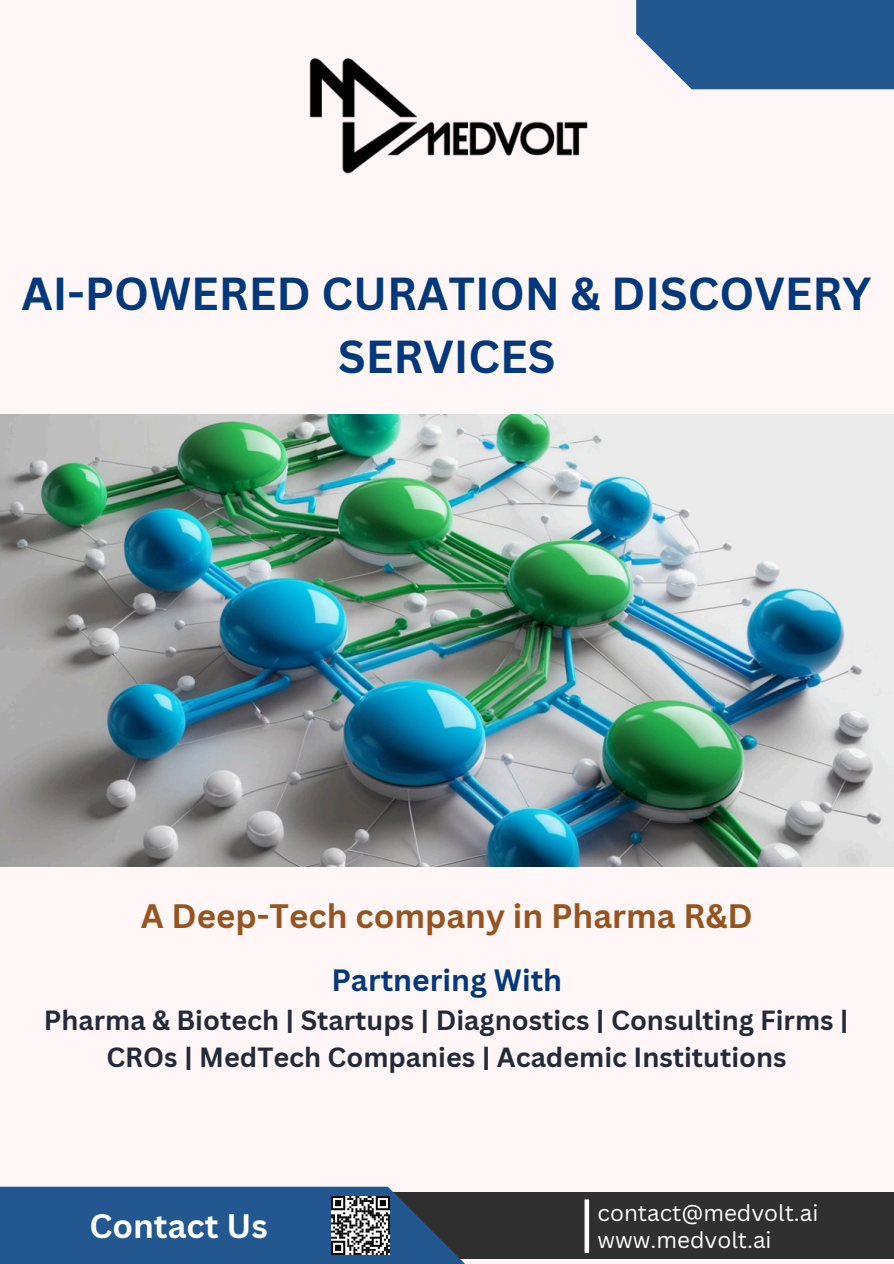
<style>
.page{position:relative;width:894px;height:1264px;background:#fff}
.page>*{position:absolute;margin:0;border:0;box-sizing:border-box;transform-origin:0 0}
.t1{font:700 45px/63px "Canva Sans";color:#04387d;text-align:center}
.t2{font:700 33px "Canva Sans";color:#965520}
.t3{font:700 33px "Canva Sans";color:#fff}
.t4{font:700 30px "Canva Sans";color:#04387d}
.t5{font:700 27px/37.2px "Canva Sans";color:#232b38;text-align:center}
.t6{font:22.5px "Canva Sans";color:#fff}
</style>
<div class="page">
<div style="left:0;top:0;width:893px;height:1263px;background:#fff7f7"></div>
<img style="left:309px;top:58px;width:279px;height:116px">
<div style="left:345px;top:1192px;width:548px;height:66px;background:#303030"></div>
<div style="left:0;top:1186px;width:489px;height:77px;background:#225790"></div>
<div style="left:584px;top:1199px;width:5px;height:53px;background:#fff"></div>
<img style="left:332px;top:1196px;width:57px;height:57px">
<img style="left:0;top:414px;width:893px;height:452px">
<div style="left:636px;top:0;width:257px;height:89px;background:#225790"></div>
<h2 class="t1" style="left:21px;top:261px;width:851px">AI-POWERED CURATION &amp; DISCOVERY<br>SERVICES</h2>
<p class="t2" style="left:141px;top:892px;width:613px">A Deep-Tech company in Pharma R&amp;D</p>
<p class="t4" style="left:331px;top:959px;width:232px">Partnering With</p>
<p class="t5" style="left:44px;top:1000px;width:806px">Pharma &amp; Biotech | Startups | Diagnostics | Consulting Firms |<br>CROs | MedTech Companies | Academic Institutions</p>
<p class="t3" style="left:89px;top:1202px;width:180px">Contact Us</p>
<h2 class="t6" style="left:597px;top:1196px;width:222px">contact@medvolt.ai</h2>
<h3 class="t6" style="left:597px;top:1223px;width:175px">www.medvolt.ai</h3>
</div>
